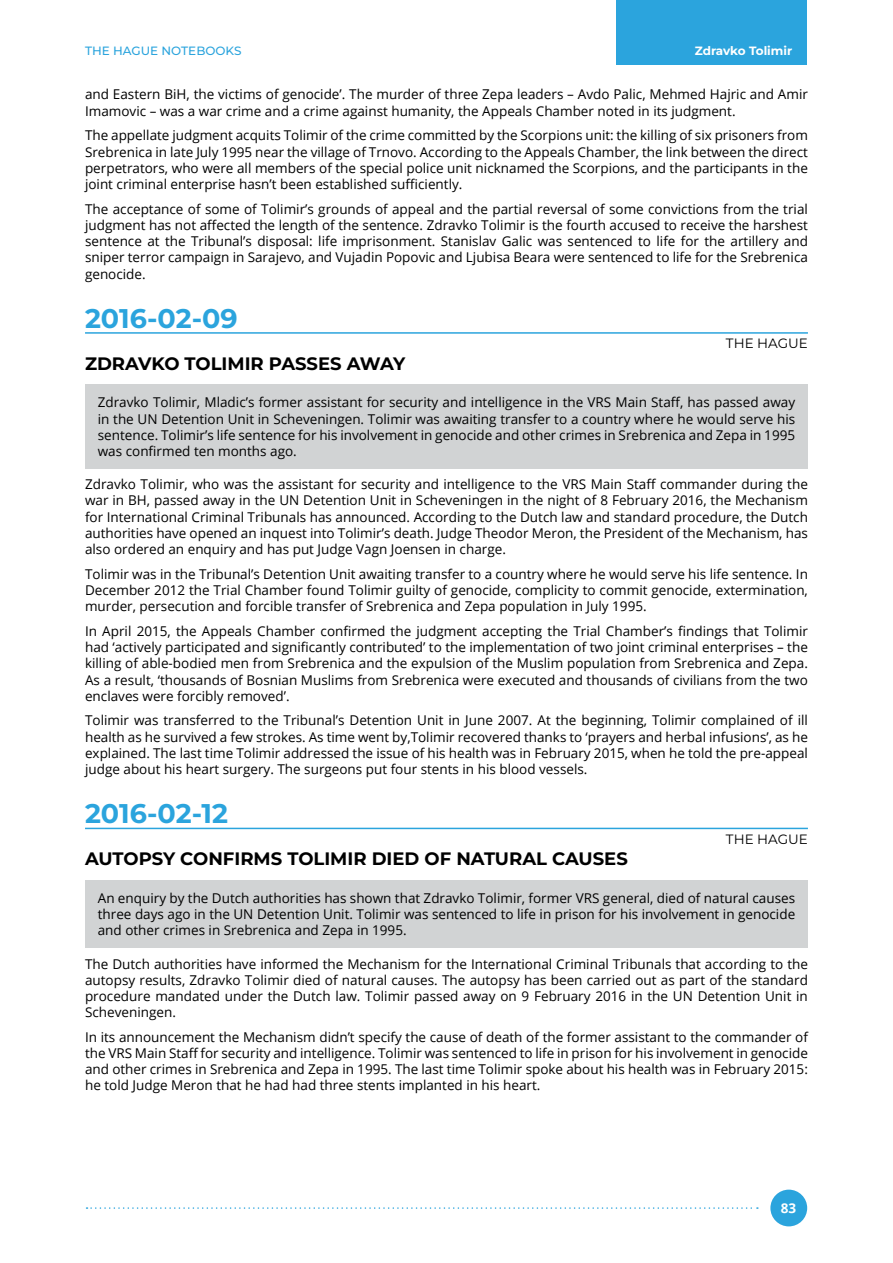
<style>
.page{position:relative;width:893px;height:1263px;background:#fff}
.page>*{position:absolute;margin:0;border:0;box-sizing:border-box;transform-origin:0 0}
.t1{font:700 27px "Montserrat";color:#2ba4dd}
.t2{font:700 18px "Montserrat";color:#000}
.t3{font:13.5px/16.2px "Open Sans";color:#000;text-align:justify}
.t4{font:13.5px "Montserrat";color:#000}
.t5{font:700 13.5px "Open Sans";color:#fff}
.t6{font:500 12px "Montserrat";color:#2ba4dd}
.t7{font:700 12px "Montserrat";color:#fff}
</style>
<div class="page">
<div style="left:617px;top:0;width:190px;height:65px;background:#2ba4dd"></div>
<div style="left:770px;top:1189px;width:37px;height:37px;background:#2ba4dd;border-radius:50%"></div>
<svg style="left:87px;top:1207px;width:671px;height:2px"></svg>
<hr style="left:85px;top:332px;width:723px;height:2px;background:#2ba4dd">
<div style="left:85px;top:384px;width:723px;height:84px;background:#d1d3d4"></div>
<hr style="left:85px;top:828px;width:723px;height:1px;background:#2ba4dd">
<div style="left:85px;top:880px;width:723px;height:68px;background:#d1d3d4"></div>
<p class="t6" style="left:85px;top:43px;width:158px">THE HAGUE NOTEBOOKS</p>
<p class="t7" style="left:695px;top:43px;width:99px">Zdravko Tolimir</p>
<p class="t3" style="left:85px;top:86px;width:724px">and Eastern BiH, the victims of genocide’. The murder of three Zepa leaders – Avdo Palic, Mehmed Hajric and Amir<br>Imamovic – was a war crime and a crime against humanity, the Appeals Chamber noted in its judgment.</p>
<p class="t3" style="left:85px;top:127px;width:724px">The appellate judgment acquits Tolimir of the crime committed by the Scorpions unit: the killing of six prisoners from Srebrenica in late July 1995 near the village of Trnovo. According to the Appeals Chamber, the link between the direct perpetrators, who were all members of the special police unit nicknamed the Scorpions, and the participants in the joint criminal enterprise hasn’t been established sufficiently.</p>
<p class="t3" style="left:85px;top:200px;width:724px">The acceptance of some of Tolimir’s grounds of appeal and the partial reversal of some convictions from the trial judgment has not affected the length of the sentence. Zdravko Tolimir is the fourth accused to receive the harshest sentence at the Tribunal’s disposal: life imprisonment. Stanislav Galic was sentenced to life for the artillery and sniper terror campaign in Sarajevo, and Vujadin Popovic and Ljubisa Beara were sentenced to life for the Srebrenica genocide.</p>
<h1 class="t1" style="left:85px;top:300px;width:154px">2016-02-09</h1>
<p class="t4" style="left:726px;top:335px;width:83px">THE HAGUE</p>
<h2 class="t2" style="left:85px;top:352px;width:322px">ZDRAVKO TOLIMIR PASSES AWAY</h2>
<p class="t3" style="left:98px;top:394px;width:699px">Zdravko Tolimir, Mladic’s former assistant for security and intelligence in the VRS Main Staff, has passed away in the UN Detention Unit in Scheveningen. Tolimir was awaiting transfer to a country where he would serve his sentence. Tolimir’s life sentence for his involvement in genocide and other crimes in Srebrenica and Zepa in 1995 was confirmed ten months ago.</p>
<p class="t3" style="left:85px;top:476px;width:724px">Zdravko Tolimir, who was the assistant for security and intelligence to the VRS Main Staff commander during the war in BH, passed away in the UN Detention Unit in Scheveningen in the night of 8 February 2016, the Mechanism for International Criminal Tribunals has announced. According to the Dutch law and standard procedure, the Dutch authorities have opened an inquest into Tolimir’s death. Judge Theodor Meron, the President of the Mechanism, has also ordered an enquiry and has put Judge Vagn Joensen in charge.</p>
<p class="t3" style="left:85px;top:565px;width:724px">Tolimir was in the Tribunal’s Detention Unit awaiting transfer to a country where he would serve his life sentence. In December 2012 the Trial Chamber found Tolimir guilty of genocide, complicity to commit genocide, extermination, murder, persecution and forcible transfer of Srebrenica and Zepa population in July 1995.</p>
<p class="t3" style="left:85px;top:622px;width:724px">In April 2015, the Appeals Chamber confirmed the judgment accepting the Trial Chamber’s findings that Tolimir had ‘actively participated and significantly contributed’ to the implementation of two joint criminal enterprises – the killing of able-bodied men from Srebrenica and the expulsion of the Muslim population from Srebrenica and Zepa.<br>As a result, ‘thousands of Bosnian Muslims from Srebrenica were executed and thousands of civilians from the two enclaves were forcibly removed’.</p>
<p class="t3" style="left:85px;top:712px;width:724px">Tolimir was transferred to the Tribunal’s Detention Unit in June 2007. At the beginning, Tolimir complained of ill health as he survived a few strokes. As time went by,Tolimir recovered thanks to ‘prayers and herbal infusions’, as he explained. The last time Tolimir addressed the issue of his health was in February 2015, when he told the pre-appeal judge about his heart surgery. The surgeons put four stents in his blood vessels.</p>
<h1 class="t1" style="left:85px;top:796px;width:145px">2016-02-12</h1>
<p class="t4" style="left:726px;top:830px;width:83px">THE HAGUE</p>
<h2 class="t2" style="left:85px;top:847px;width:544px">AUTOPSY CONFIRMS TOLIMIR DIED OF NATURAL CAUSES</h2>
<p class="t3" style="left:98px;top:889px;width:699px">An enquiry by the Dutch authorities has shown that Zdravko Tolimir, former VRS general, died of natural causes three days ago in the UN Detention Unit. Tolimir was sentenced to life in prison for his involvement in genocide and other crimes in Srebrenica and Zepa in 1995.</p>
<p class="t3" style="left:85px;top:955px;width:724px">The Dutch authorities have informed the Mechanism for the International Criminal Tribunals that according to the autopsy results, Zdravko Tolimir died of natural causes. The autopsy has been carried out as part of the standard procedure mandated under the Dutch law. Tolimir passed away on 9 February 2016 in the UN Detention Unit in Scheveningen.</p>
<p class="t3" style="left:85px;top:1028px;width:724px">In its announcement the Mechanism didn’t specify the cause of death of the former assistant to the commander of the VRS Main Staff for security and intelligence. Tolimir was sentenced to life in prison for his involvement in genocide and other crimes in Srebrenica and Zepa in 1995. The last time Tolimir spoke about his health was in February 2015: he told Judge Meron that he had had three stents implanted in his heart.</p>
<p class="t5" style="left:781px;top:1199px;width:17px">83</p>
</div>
